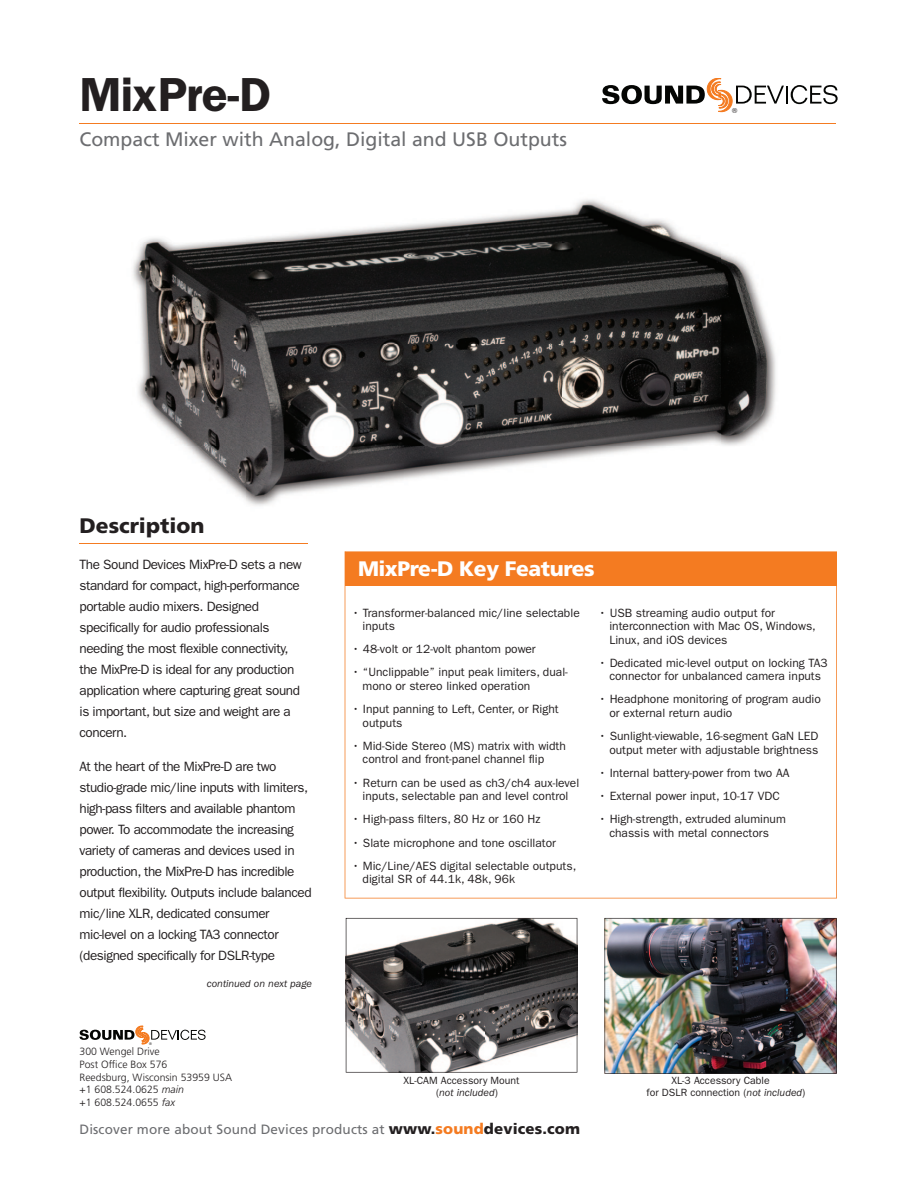
<style>
.page{position:relative;width:918px;height:1188px;background:#fff}
.page>*{position:absolute;margin:0;border:0;box-sizing:border-box;transform-origin:0 0}
.t1{font:600 48px "Franklin Gothic";letter-spacing:-.02em;color:#231f20}
.t2{font:900 21px "Frutiger LT Std";letter-spacing:-.02em;color:#fff}
.t3{font:900 21px "Frutiger LT Std";color:#231f20}
.t4{font:19.5px "Frutiger LT Std";color:#6c6d70}
.t5{font:13.5px/21px "Franklin Gothic";letter-spacing:-.03em;color:#231f20}
.t6{font:13.5px "Frutiger LT Std";letter-spacing:.01em;color:#6c6d70}
.t7{font:12px/13.5px "Franklin Gothic";color:#231f20}
.t8{font:300 10.5px/12.8px "Frutiger LT Std";color:#231f20}
.t9{font:10.5px/12.1px "Franklin Gothic";color:#231f20}
.t10{font:italic 10.5px "Franklin Gothic";color:#231f20}
.t11{font:7.05px "Helvetica";color:#231f20}
.t12{font:3.75px "Helvetica";color:#231f20}
.s1{font-style:italic}
.s2{font-weight:900;font-size:15px;color:#231f20}
.s3{font-weight:900;font-size:15px;color:#f47b21}
</style>
<div class="page">
<svg style="left:80px;top:1026px;width:126px;height:18px"></svg>
<svg style="left:602px;top:78px;width:236px;height:34px"></svg>
<hr style="left:80px;top:123px;width:756px;height:1px;background:#f47b21">
<img style="left:133px;top:199px;width:643px;height:401px">
<svg style="left:345px;top:551px;width:492px;height:348px"></svg>
<div style="left:345px;top:552px;width:492px;height:33px;background:#f47b21"></div>
<hr style="left:80px;top:543px;width:228px;height:1px;background:#f47b21">
<svg style="left:346px;top:918px;width:231px;height:155px"></svg>
<img style="left:605px;top:918px;width:232px;height:156px">
<h1 class="t1" style="left:80px;top:67px;width:193px">MixPre-D</h1>
<h3 class="t4" style="left:80px;top:128px;width:489px">Compact Mixer with Analog, Digital and USB Outputs</h3>
<p class="t11" style="left:732px;top:104px;width:7px">®</p>
<h2 class="t3" style="left:80px;top:513px;width:126px">Description</h2>
<p class="t5" style="left:80px;top:554px;width:224px">The Sound Devices MixPre-D sets a new standard for compact, high-performance portable audio mixers. Designed specifically for audio professionals needing the most flexible connectivity, the MixPre-D is ideal for any production application where capturing great sound is important, but size and weight are a concern.</p>
<p class="t5" style="left:80px;top:756px;width:234px">At the heart of the MixPre-D are two studio-grade mic/line inputs with limiters, high-pass filters and available phantom power. To accommodate the increasing variety of cameras and devices used in production, the MixPre-D has incredible output flexibility. Outputs include balanced mic/line XLR, dedicated consumer mic-level on a locking TA3 connector (designed specifically for DSLR-type</p>
<p class="t10" style="left:207px;top:978px;width:107px">continued on next page</p>
<h2 class="t2" style="left:358px;top:556px;width:238px">MixPre-D Key Features</h2>
<p class="t7" style="left:363px;top:606px;width:219px;text-indent:-10px">• Transformer-balanced mic/line selectable inputs</p>
<p class="t7" style="left:352px;top:642px;width:185px">• 48-volt or 12-volt phantom power</p>
<p class="t7" style="left:363px;top:666px;width:207px;text-indent:-10px">• “Unclippable” input peak limiters, dual&shy;mono or stereo linked operation</p>
<p class="t7" style="left:363px;top:702px;width:198px;text-indent:-10px">• Input panning to Left, Center, or Right outputs</p>
<p class="t7" style="left:363px;top:739px;width:205px;text-indent:-10px">• Mid-Side Stereo (MS) matrix with width control and front-panel channel flip</p>
<p class="t7" style="left:352px;top:776px;width:229px;text-align:center">• Return can be used as ch3/ch4 aux-level inputs, selectable pan and level control</p>
<p class="t7" style="left:352px;top:813px;width:190px">• High-pass filters, 80 Hz or 160 Hz</p>
<p class="t7" style="left:352px;top:836px;width:206px">• Slate microphone and tone oscillator</p>
<p class="t7" style="left:363px;top:859px;width:215px;text-indent:-10px">• Mic/Line/AES digital selectable outputs, digital SR of 44.1k, 48k, 96k</p>
<p class="t7" style="left:609px;top:606px;width:208px;text-indent:-10px">• USB streaming audio output for interconnection with Mac OS, Windows,<br>Linux, and iOS devices</p>
<p class="t7" style="left:599px;top:656px;width:230px;text-align:center">• Dedicated mic-level output on locking TA3 connector for unbalanced camera inputs</p>
<p class="t7" style="left:609px;top:693px;width:213px;text-indent:-10px">• Headphone monitoring of program audio or external return audio</p>
<p class="t7" style="left:599px;top:729px;width:221px;text-align:right">• Sunlight-viewable, 16-segment GaN LED output meter with adjustable brightness</p>
<p class="t7" style="left:599px;top:766px;width:192px">• Internal battery-power from two AA</p>
<p class="t7" style="left:599px;top:789px;width:183px">• External power input, 10-17 VDC</p>
<p class="t7" style="left:599px;top:813px;width:189px;text-align:center">• High-strength, extruded aluminum chassis with metal connectors</p>
<p class="t12" style="left:149px;top:1040px;width:4px">®</p>
<p class="t8" style="left:80px;top:1045px;width:154px">300 Wengel Drive<br>Post Office Box 576<br>Reedsburg, Wisconsin 53959 USA +1 608.524.0625 <span class="s1">main<br></span>+1 608.524.0655 <span class="s1">fax</span></p>
<p class="t6" style="left:80px;top:1121px;width:502px">Discover more about Sound Devices products at <span class="s2">www.</span><span class="s3">sound</span><span class="s2">devices.com</span></p>
<p class="t9" style="left:436px;top:1075px;width:85px;text-indent:-33px">XL-CAM Accessory Mount (<span class="s1">not included</span>)</p>
<p class="t9" style="left:647px;top:1075px;width:160px;text-indent:25px">XL-3 Accessory Cable<br>for DSLR connection (<span class="s1">not included</span>)</p>
</div>
